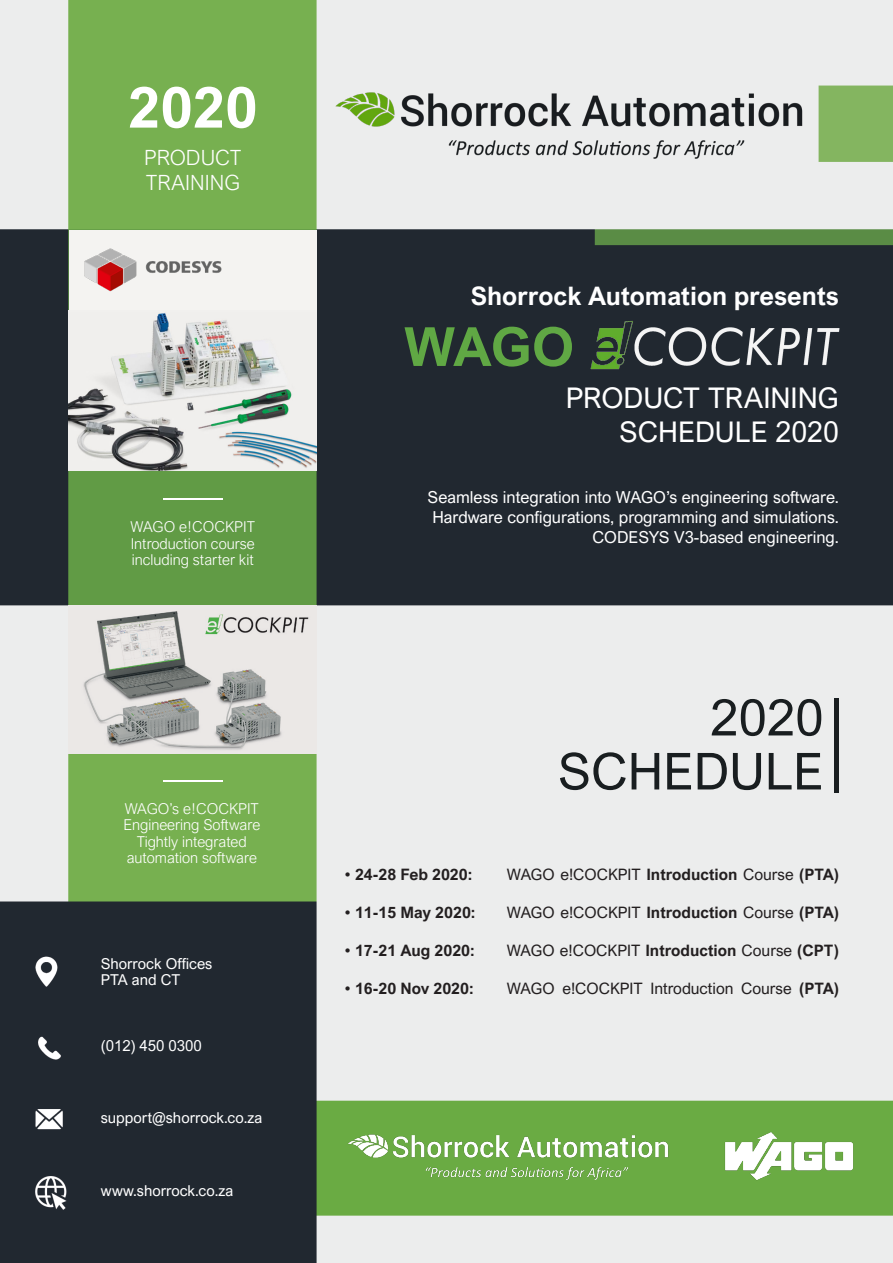
<style>
.page{position:relative;width:893px;height:1263px;background:#fff}
.page>*{position:absolute;margin:0;border:0;box-sizing:border-box;transform-origin:0 0}
.t1{font:700 57px "Arial Nova";color:#fff}
.t2{font:700 54px "Arial Nova";color:#60a844}
.t3{font:51px/54px "Arial Nova";color:#191e20;text-align:right}
.t4{font:28.5px/34.2px "Arial Nova";color:#fff;text-align:right}
.t5{font:700 25.5px "Arial Nova";color:#fff}
.t6{font:300 21px "Arial Nova";color:#fff}
.t7{font:16.5px "Arial Nova";color:#fff}
.t8{font:15.75px "Arial Nova";color:#231f20}
.t9{font:700 15.75px "Arial Nova";color:#231f20}
.t10{font:300 15px/16.5px "Arial Nova";color:#fff}
.t11{font:15px "Arial Nova";color:#fff}
.s1{font-weight:400}
.s2{font-weight:700}
</style>
<div class="page">
<img style="left:0;top:0;width:893px;height:1263px">
<div style="left:69px;top:230px;width:248px;height:80px;background:#f4f3f1"></div>
<img style="left:331px;top:86px;width:483px;height:78px">
<img style="left:345px;top:1130px;width:331px;height:53px">
<img style="left:724px;top:1130px;width:131px;height:51px">
<img style="left:69px;top:310px;width:248px;height:161px">
<img style="left:69px;top:605px;width:248px;height:149px">
<img style="left:586px;top:313px;width:260px;height:64px">
<img style="left:84px;top:248px;width:138px;height:44px">
<div style="left:834px;top:698px;width:5px;height:95px;background:#191e20"></div>
<hr style="left:163px;top:498px;width:60px;height:2px;background:#fff">
<hr style="left:163px;top:780px;width:60px;height:2px;background:#fff">
<p class="t1" style="left:128px;top:74px;width:131px">2020</p>
<p class="t6" style="left:144px;top:145px;width:99px">PRODUCT</p>
<p class="t6" style="left:146px;top:170px;width:96px">TRAINING</p>
<p class="t10" style="left:131px;top:519px;width:126px">WAGO e!COCKPIT</p>
<p class="t10" style="left:131px;top:535px;width:126px">Introduction course</p>
<p class="t10" style="left:132px;top:552px;width:123px">including starter kit</p>
<p class="t10" style="left:123px;top:800px;width:138px">WAGO’s e!COCKPIT<br>Engineering Software</p>
<p class="t10" style="left:137px;top:833px;width:111px">Tightly integrated</p>
<p class="t10" style="left:127px;top:850px;width:132px">automation software</p>
<p class="t11" style="left:101px;top:955px;width:113px">Shorrock Offices</p>
<p class="t11" style="left:101px;top:971px;width:81px">PTA and CT</p>
<p class="t11" style="left:101px;top:1037px;width:102px">(012) 450 0300</p>
<p class="t11" style="left:101px;top:1109px;width:163px">support@shorrock.co.za</p>
<p class="t11" style="left:101px;top:1181px;width:134px">www.shorrock.co.za</p>
<p class="t5" style="left:471px;top:281px;width:370px">Shorrock Automation presents</p>
<p class="t2" style="left:404px;top:315px;width:171px">WAGO</p>
<p class="t4" style="left:566px;top:381px;width:275px">PRODUCT TRAINING<br>SCHEDULE 2020</p>
<p class="t7" style="left:428px;top:488px;width:413px">Seamless integration into WAGO’s engineering software.</p>
<p class="t7" style="left:432px;top:508px;width:408px">Hardware configurations, programming and simulations.</p>
<p class="t7" style="left:592px;top:528px;width:248px">CODESYS V3-based engineering.</p>
<p class="t3" style="left:558px;top:690px;width:267px">2020<br>SCHEDULE</p>
<p class="t9" style="left:345px;top:865px;width:129px"><span class="s1">•</span> 24-28 Feb 2020:</p>
<p class="t8" style="left:507px;top:865px;width:334px">WAGO e!COCKPIT <span class="s2">Introduction</span> Course <span class="s2">(PTA)</span></p>
<p class="t9" style="left:345px;top:903px;width:132px"><span class="s1">•</span> 11-15 May 2020:</p>
<p class="t8" style="left:507px;top:903px;width:334px">WAGO e!COCKPIT <span class="s2">Introduction</span> Course <span class="s2">(PTA)</span></p>
<p class="t9" style="left:345px;top:941px;width:131px"><span class="s1">•</span> 17-21 Aug 2020:</p>
<p class="t8" style="left:507px;top:941px;width:334px">WAGO e!COCKPIT <span class="s2">Introduction</span> Course <span class="s2">(CPT)</span></p>
<p class="t9" style="left:345px;top:979px;width:130px"><span class="s1">•</span> 16-20 Nov 2020:</p>
<p class="t8" style="left:507px;top:979px;width:334px">WAGO e!COCKPIT Introduction Course <span class="s2">(PTA)</span></p>
</div>
